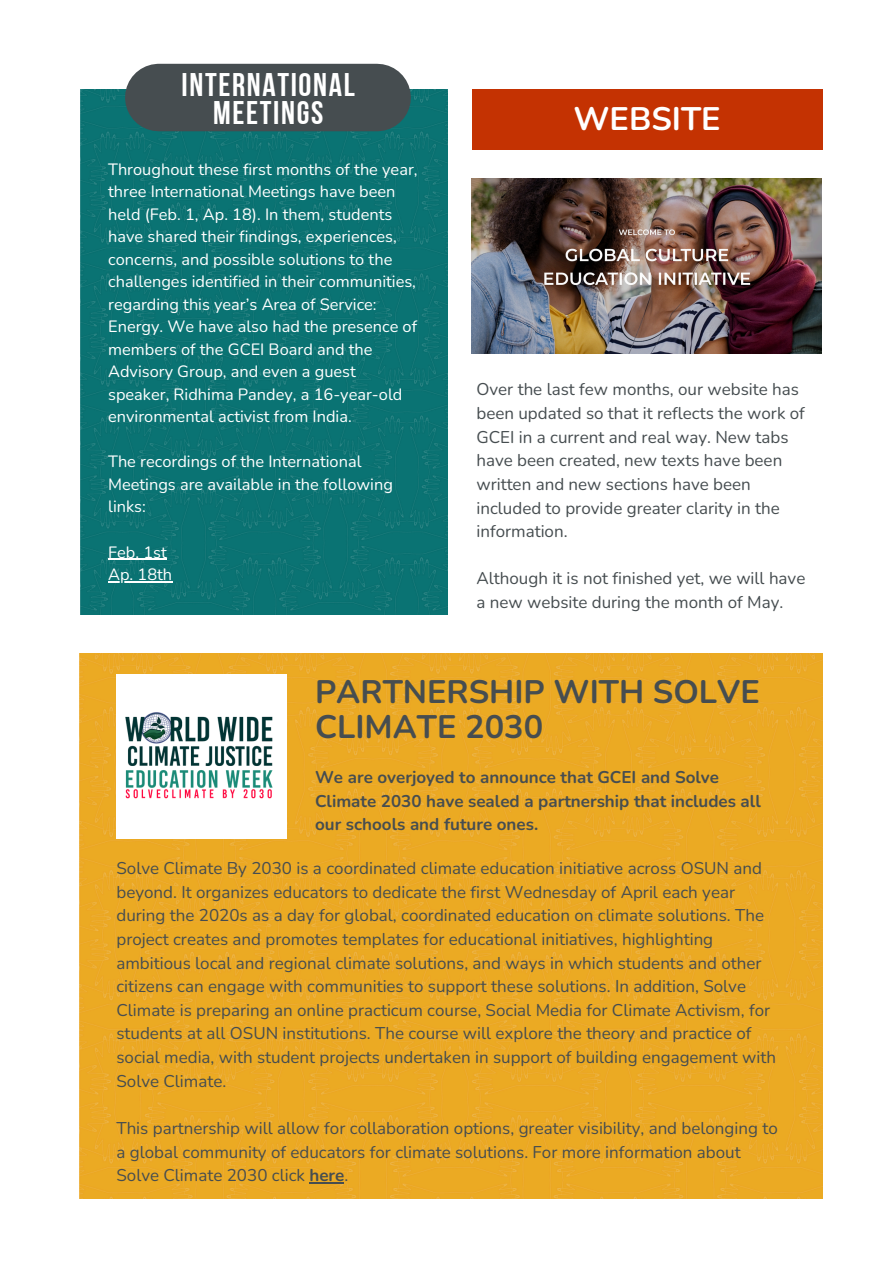
<style>
.page{position:relative;width:893px;height:1263px;background:#fff}
.page>*{position:absolute;margin:0;border:0;box-sizing:border-box;transform-origin:0 0}
.t1{font:32.7px/28.7px "Bebas Neue Cyrillic";letter-spacing:.05em;color:#fff;text-align:center}
.t2{font:700 32.47px/34.9px "Nunito";color:#464d50}
.t3{font:700 32.47px "Nunito";color:#fff}
.t4{font:16.95px/23.6px "Nunito";color:#464d50}
.t5{font:700 16.95px/23.6px "Nunito";color:#464d50}
.t6{font:16.35px/22.5px "Nunito";color:#fff}
.s1{font-weight:700}
</style>
<div class="page">
<img style="left:472px;top:178px;width:350px;height:175px">
<img style="left:80px;top:653px;width:742px;height:545px">
<div style="left:472px;top:89px;width:350px;height:61px;background:#c43202"></div>
<div style="left:116px;top:674px;width:170px;height:165px;background:#fff"></div>
<img style="left:125px;top:712px;width:148px;height:87px">
<img style="left:81px;top:89px;width:366px;height:525px">
<div style="left:159px;top:64px;width:218px;height:67px;background:#464d50"></div>
<hr style="left:108px;top:559px;width:59px;height:1px;background:#fff">
<hr style="left:108px;top:581px;width:64px;height:1px;background:#fff">
<hr style="left:309px;top:1182px;width:35px;height:2px;background:#464d50">
<p class="t1" style="left:182px;top:73px;width:175px">INTERNATIONAL<br>MEETINGS</p>
<p class="t6" style="left:108px;top:158px;width:311px">Throughout these first months of the year, three International Meetings have been held (Feb. 1, Ap. 18). In them, students have shared their findings, experiences, concerns, and possible solutions to the challenges identified in their communities, regarding this year’s Area of Service:<br>Energy. We have also had the presence of members of the GCEI Board and the Advisory Group, and even a guest speaker, Ridhima Pandey, a 16-year-old environmental activist from India.</p>
<p class="t6" style="left:108px;top:451px;width:286px">The recordings of the International<br>Meetings are available in the following links:</p>
<h1 class="t6" style="left:108px;top:541px;width:60px">Feb. 1st</h1>
<h3 class="t6" style="left:108px;top:563px;width:66px">Ap. 18th</h3>
<p class="t3" style="left:573px;top:97px;width:149px">WEBSITE</p>
<p class="t4" style="left:476px;top:378px;width:330px">Over the last few months, our website has been updated so that it reflects the work of GCEI in a current and real way. New tabs have been created, new texts have been written and new sections have been included to provide greater clarity in the information.</p>
<h1 class="t4" style="left:476px;top:567px;width:330px">Although it is not finished yet, we will have a new website during the month of May.</h1>
<p class="t2" style="left:315px;top:675px;width:446px">PARTNERSHIP WITH SOLVE<br>CLIMATE 2030</p>
<p class="t5" style="left:315px;top:765px;width:447px">We are overjoyed to announce that GCEI and Solve<br>Climate 2030 have sealed a partnership that includes all our schools and future ones.</p>
<p class="t4" style="left:116px;top:857px;width:661px">Solve Climate By 2030 is a coordinated climate education initiative across OSUN and beyond. It organizes educators to dedicate the first Wednesday of April each year during the 2020s as a day for global, coordinated education on climate solutions. The project creates and promotes templates for educational initiatives, highlighting ambitious local and regional climate solutions, and ways in which students and other citizens can engage with communities to support these solutions. In addition, Solve Climate is preparing an online practicum course, Social Media for Climate Activism, for students at all OSUN institutions. The course will explore the theory and practice of social media, with student projects undertaken in support of building engagement with Solve Climate.</p>
<p class="t4" style="left:116px;top:1116px;width:663px">This partnership will allow for collaboration options, greater visibility, and belonging to a global community of educators for climate solutions. For more information about<br>Solve Climate 2030 click <span class="s1">here</span>.</p>
</div>
